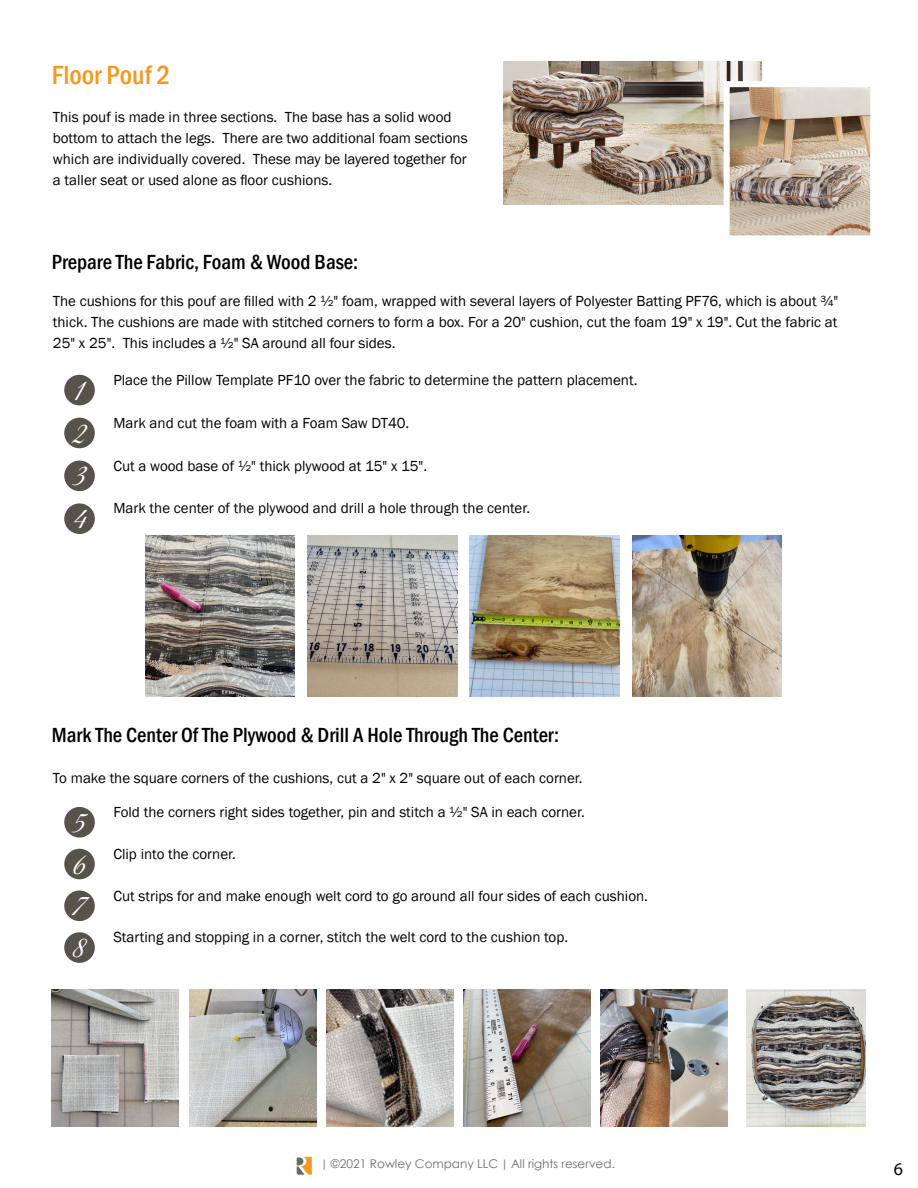
<style>
.page{position:relative;width:918px;height:1188px;background:#fff}
.page>*{position:absolute;margin:0;border:0;box-sizing:border-box;transform-origin:0 0}
.t1{font:31.95px "Great Vibes";color:#fff}
.t2{font:500 condensed 27px "Franklin Gothic";color:#f8971d}
.t3{font:500 condensed 21px "Franklin Gothic";color:#000}
.t4{font:18px "Myriad Pro";color:#000}
.t5{font:15px/21px "Franklin Gothic";color:#000}
.t6{font:12px "Century Gothic";color:#6d6e71}
.s1{font-family:"Tw Cen"}
</style>
<div class="page">
<svg style="left:297px;top:1157px;width:15px;height:18px"></svg>
<div style="left:64px;top:375px;width:31px;height:30px;background:#57534b;border-radius:50%"></div>
<div style="left:64px;top:807px;width:31px;height:31px;background:#57534b;border-radius:50%"></div>
<div style="left:64px;top:849px;width:31px;height:30px;background:#57534b;border-radius:50%"></div>
<div style="left:64px;top:891px;width:31px;height:30px;background:#57534b;border-radius:50%"></div>
<div style="left:64px;top:932px;width:31px;height:31px;background:#57534b;border-radius:50%"></div>
<div style="left:64px;top:418px;width:31px;height:30px;background:#57534b;border-radius:50%"></div>
<div style="left:64px;top:461px;width:31px;height:30px;background:#57534b;border-radius:50%"></div>
<div style="left:64px;top:503px;width:31px;height:31px;background:#57534b;border-radius:50%"></div>
<img style="left:308px;top:536px;width:149px;height:160px">
<img style="left:470px;top:536px;width:149px;height:160px">
<img style="left:632px;top:536px;width:149px;height:160px">
<img style="left:146px;top:536px;width:149px;height:160px">
<img style="left:326px;top:990px;width:127px;height:137px">
<img style="left:464px;top:990px;width:127px;height:137px">
<img style="left:601px;top:990px;width:127px;height:137px">
<img style="left:746px;top:990px;width:119px;height:137px">
<img style="left:189px;top:990px;width:127px;height:137px">
<img style="left:52px;top:990px;width:127px;height:137px">
<img style="left:503px;top:61px;width:259px;height:144px">
<img style="left:731px;top:88px;width:138px;height:146px">
<div style="left:724px;top:81px;width:152px;height:160px;border:6px solid #fff"></div>
<h2 class="t2" style="left:52px;top:57px;width:120px">Floor Pouf 2</h2>
<p class="t5" style="left:53px;top:107px;width:416px">This pouf is made in three sections. The base has a solid wood bottom to attach the legs. There are two additional foam sections which are individually covered. These may be layered together for a taller seat or used alone as floor cushions.</p>
<h3 class="t3" style="left:52px;top:249px;width:308px">Prepare The Fabric, Foam &amp; Wood Base:</h3>
<p class="t5" style="left:53px;top:291px;width:787px;text-align:justify">The cushions for this pouf are filled with 2 ½" foam, wrapped with several layers of Polyester Batting PF76, which is about ¾" thick. The cushions are made with stitched corners to form a box. For a 20" cushion, cut the foam 19" x 19". Cut the fabric at 25" x 25". This includes a ½" SA around all four sides.</p>
<h1 class="t1" style="left:73px;top:372px;width:14px">1</h1>
<p class="t5" style="left:113px;top:370px;width:526px">Place the Pillow Template PF10 over the fabric to determine the pattern placement.</p>
<h1 class="t1" style="left:71px;top:415px;width:17px">2</h1>
<h1 class="t1" style="left:72px;top:458px;width:16px">3</h1>
<h1 class="t1" style="left:72px;top:501px;width:16px">4</h1>
<p class="t5" style="left:113px;top:413px;width:297px">Mark and cut the foam with a Foam Saw DT40.</p>
<p class="t5" style="left:113px;top:455px;width:315px">Cut a wood base of ½" thick plywood at 15" x 15".</p>
<p class="t5" style="left:113px;top:498px;width:418px">Mark the center of the plywood and drill a hole through the center.</p>
<h3 class="t3" style="left:52px;top:721px;width:509px">Mark The Center Of The Plywood &amp; Drill A Hole Through The Center:</h3>
<p class="t5" style="left:53px;top:767px;width:531px">To make the square corners of the cushions, cut a 2" x 2" square out of each corner.</p>
<h1 class="t1" style="left:72px;top:805px;width:16px">5</h1>
<p class="t5" style="left:113px;top:802px;width:473px">Fold the corners right sides together, pin and stitch a ½" SA in each corner.</p>
<h1 class="t1" style="left:72px;top:846px;width:15px">6</h1>
<p class="t5" style="left:113px;top:844px;width:124px">Clip into the corner.</p>
<h1 class="t1" style="left:71px;top:888px;width:17px">7</h1>
<p class="t5" style="left:113px;top:885px;width:536px">Cut strips for and make enough welt cord to go around all four sides of each cushion.</p>
<h1 class="t1" style="left:72px;top:930px;width:15px">8</h1>
<p class="t5" style="left:113px;top:927px;width:456px">Starting and stopping in a corner, stitch the welt cord to the cushion top.</p>
<p class="t6" style="left:321px;top:1155px;width:295px"><span class="s1">|</span> ©2021 Rowley Company LLC <span class="s1">|</span> All rights reserved.</p>
<p class="t4" style="left:894px;top:1158px;width:11px">6</p>
</div>
